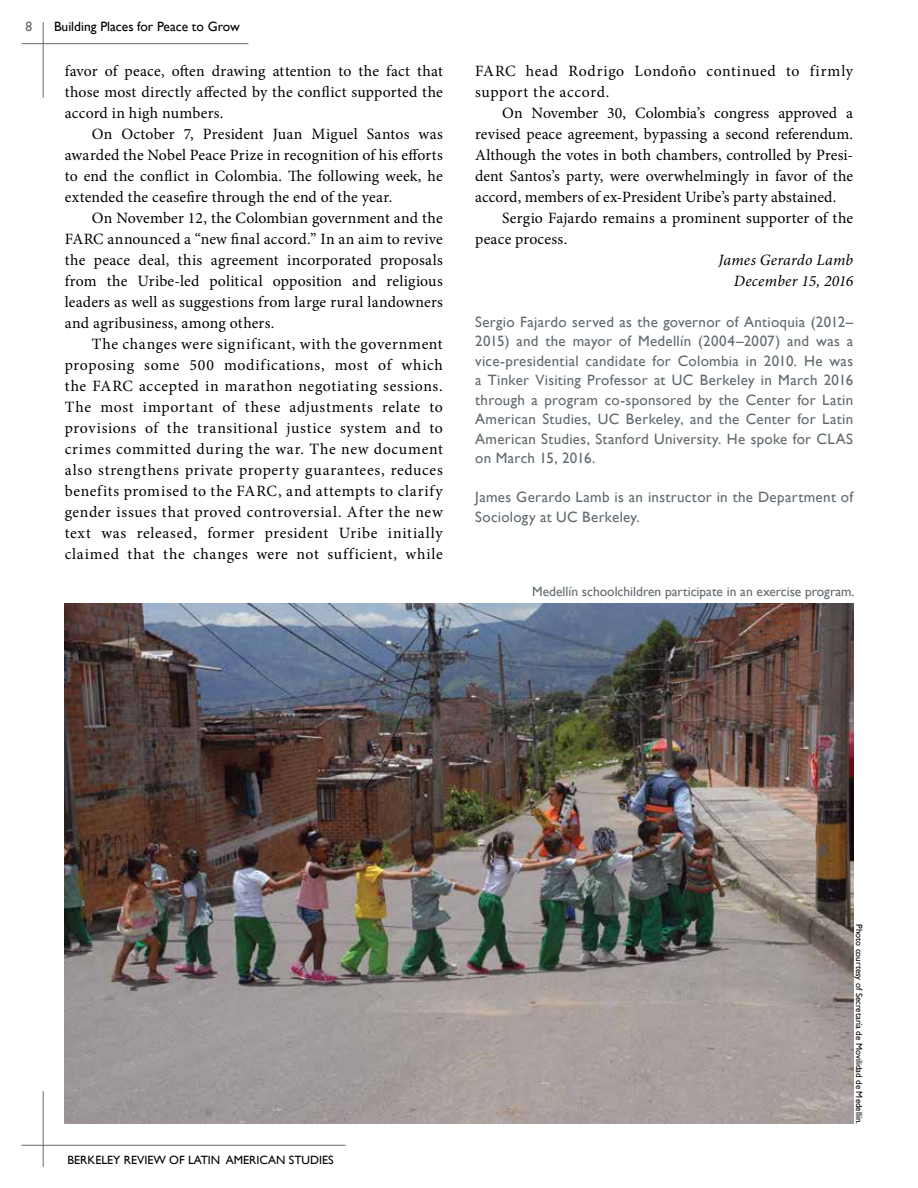
<style>
.page{position:relative;width:918px;height:1188px;background:#fff}
.page>*{position:absolute;margin:0;border:0;box-sizing:border-box;transform-origin:0 0}
.t1{font:15.75px/21px "Minion Pro";letter-spacing:.02em;color:#000;text-align:justify}
.t2{font:15.75px/21px "Minion Pro";letter-spacing:.04em;color:#000}
.t3{font:italic 15.75px/21px "Minion Pro";letter-spacing:.015em;color:#000;text-align:right}
.t4{font:15px/19.5px "Gill Sans";letter-spacing:.02em;color:#606a70;text-align:justify}
.t5{font:13.5px "Gill Sans";color:#606a70}
.t6{font:13.5px "Gill Sans";color:#000}
.t7{font:12px "Gill Sans";color:#000}
.t8{font:9px "Gill Sans";color:#000}
</style>
<div class="page">
<hr style="left:43px;top:22px;width:1px;height:76px;background:#606a70">
<hr style="left:22px;top:1145px;width:324px;height:1px;background:#606a70">
<hr style="left:43px;top:1091px;width:1px;height:76px;background:#606a70">
<hr style="left:22px;top:43px;width:226px;height:1px;background:#606a70">
<img style="left:65px;top:604px;width:788px;height:519px">
<p class="t5" style="left:26px;top:19px;width:8px">8</p>
<p class="t6" style="left:54px;top:19px;width:187px">Building Places for Peace to Grow</p>
<p class="t1" style="left:65px;top:61px;width:380px">favor of peace, often drawing attention to the fact that those most directly affected by the conflict supported the accord in high numbers.</p>
<p class="t1" style="left:65px;top:124px;width:380px;text-indent:27px">On October 7, President Juan Miguel Santos was awarded the Nobel Peace Prize in recognition of his efforts to end the conflict in Colombia. The following week, he extended the ceasefire through the end of the year.</p>
<p class="t1" style="left:65px;top:208px;width:380px;text-indent:27px">On November 12, the Colombian government and the FARC announced a “new final accord.” In an aim to revive the peace deal, this agreement incorporated proposals from the Uribe-led political opposition and religious leaders as well as suggestions from large rural landowners and agribusiness, among others.</p>
<p class="t1" style="left:65px;top:334px;width:380px;text-indent:27px">The changes were significant, with the government proposing some 500 modifications, most of which the FARC accepted in marathon negotiating sessions.<br>The most important of these adjustments relate to provisions of the transitional justice system and to crimes committed during the war. The new document also strengthens private property guarantees, reduces benefits promised to the FARC, and attempts to clarify gender issues that proved controversial. After the new text was released, former president Uribe initially claimed that the changes were not sufficient, while</p>
<p class="t2" style="left:475px;top:61px;width:380px">FARC head Rodrigo Londoño continued to firmly support the accord.</p>
<p class="t1" style="left:475px;top:103px;width:380px;text-indent:27px">On November 30, Colombia’s congress approved a revised peace agreement, bypassing a second referendum.<br>Although the votes in both chambers, controlled by Presi&shy;dent Santos’s party, were overwhelmingly in favor of the accord, members of ex-President Uribe’s party abstained.</p>
<p class="t1" style="left:475px;top:208px;width:379px;text-indent:27px">Sergio Fajardo remains a prominent supporter of the peace process.</p>
<p class="t3" style="left:718px;top:250px;width:136px">James Gerardo Lamb<br>December 15, 2016</p>
<p class="t4" style="left:475px;top:312px;width:380px">Sergio Fajardo served as the governor of Antioquia (2012– 2015) and the mayor of Medellín (2004–2007) and was a vice-presidential candidate for Colombia in 2010. He was a Tinker Visiting Professor at UC Berkeley in March 2016 through a program co-sponsored by the Center for Latin American Studies, UC Berkeley, and the Center for Latin American Studies, Stanford University. He spoke for CLAS on March 15, 2016.</p>
<p class="t4" style="left:475px;top:488px;width:380px">James Gerardo Lamb is an instructor in the Department of<br>Sociology at UC Berkeley.</p>
<p class="t5" style="left:532px;top:584px;width:324px">Medellín schoolchildren participate in an exercise program.</p>
<p class="t7" style="left:68px;top:1153px;width:268px">BERKELEY REVIEW OF LATIN AMERICAN STUDIES</p>
<p class="t8" style="left:865px;top:924px;width:202px;rotate:90deg">Photo courtesy of Secretaría de Movilidad de Medellín.</p>
</div>
